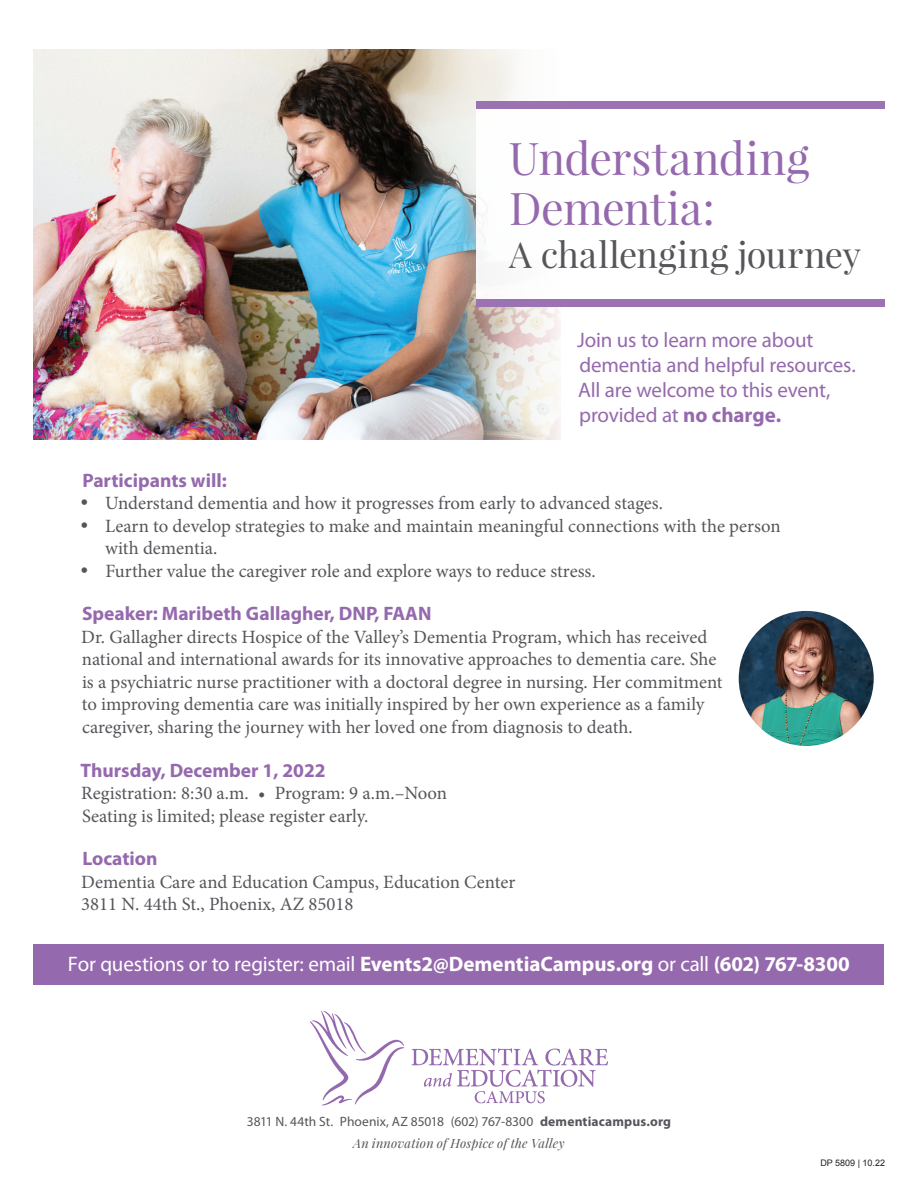
<style>
.page{position:relative;width:918px;height:1188px;background:#fff}
.page>*{position:absolute;margin:0;border:0;box-sizing:border-box;transform-origin:0 0}
.t1{font:45px/50.4px "Playfair Display";letter-spacing:-.01em;color:#9569ad}
.t2{font:36px "Playfair Display";color:#54565a}
.t3{font:21px/25.2px "Myriad Pro";letter-spacing:-.01em;color:#9569ad}
.t4{font:700 21px "Myriad Pro";letter-spacing:-.005em;color:#fff}
.t5{font:700 19.5px "Myriad Pro";color:#9569ad}
.t6{font:18.75px/22.5px "Minion Pro";color:#54565a}
.t7{font:13.5px "Myriad Pro";letter-spacing:-.005em;color:#54565a}
.t8{font:italic 12.75px "Playfair Display";letter-spacing:.015em;color:#54565a}
.t9{font:9px "Arial";color:#231f20}
.s1{font-weight:700}
.s2{font-weight:400}
</style>
<div class="page">
<img style="left:34px;top:50px;width:527px;height:389px">
<div style="left:34px;top:944px;width:850px;height:40px;background:#9569ad"></div>
<div style="left:476px;top:108px;width:408px;height:199px;background:#fff"></div>
<div style="left:476px;top:101px;width:408px;height:8px;background:#9c73b2"></div>
<div style="left:476px;top:300px;width:408px;height:7px;background:#9c73b2"></div>
<svg style="left:412px;top:1048px;width:196px;height:55px"></svg>
<svg style="left:310px;top:1011px;width:94px;height:94px"></svg>
<img style="left:739px;top:611px;width:135px;height:135px;border-radius:67px">
<h1 class="t1" style="left:509px;top:132px;width:302px">Understanding<br>Dementia:</h1>
<h2 class="t2" style="left:509px;top:232px;width:354px">A challenging journey</h2>
<p class="t3" style="left:577px;top:327px;width:280px">Join us to learn more about dementia and helpful resources.<br>All are welcome to this event, provided at <span class="s1">no charge.</span></p>
<p class="t5" style="left:82px;top:468px;width:146px">Participants will:</p>
<p class="t6" style="left:105px;top:492px;width:677px">Understand dementia and how it progresses from early to advanced stages.<br>Learn to develop strategies to make and maintain meaningful connections with the person with dementia.<br>Further value the caregiver role and explore ways to reduce stress.</p>
<p class="t5" style="left:82px;top:601px;width:351px">Speaker: Maribeth Gallagher, DNP, FAAN</p>
<p class="t6" style="left:81px;top:626px;width:643px">Dr. Gallagher directs Hospice of the Valley’s Dementia Program, which has received national and international awards for its innovative approaches to dementia care. She is a psychiatric nurse practitioner with a doctoral degree in nursing. Her commitment to improving dementia care was initially inspired by her own experience as a family caregiver, sharing the journey with her loved one from diagnosis to death.</p>
<p class="t5" style="left:81px;top:757px;width:247px">Thursday, December 1, 2022</p>
<p class="t6" style="left:81px;top:782px;width:368px">Registration: 8:30 a.m. • Program: 9 a.m.–Noon<br>Seating is limited; please register early.</p>
<p class="t5" style="left:82px;top:846px;width:77px">Location</p>
<p class="t6" style="left:81px;top:871px;width:436px">Dementia Care and Education Campus, Education Center<br>3811 N. 44th St., Phoenix, AZ 85018</p>
<p class="t4" style="left:68px;top:950px;width:783px"><span class="s2">For questions or to register: email</span> Events2@DementiaCampus.org <span class="s2">or call</span> (602) 767-8300</p>
<p class="t7" style="left:247px;top:1113px;width:426px">3811 N. 44th St. Phoenix, AZ 85018 (602) 767-8300 <span class="s1">dementiacampus.org</span></p>
<p class="t8" style="left:353px;top:1135px;width:213px">An innovation of Hospice of the Valley</p>
<p class="t9" style="left:820px;top:1157px;width:66px">DP 5809 | 10.22</p>
</div>
